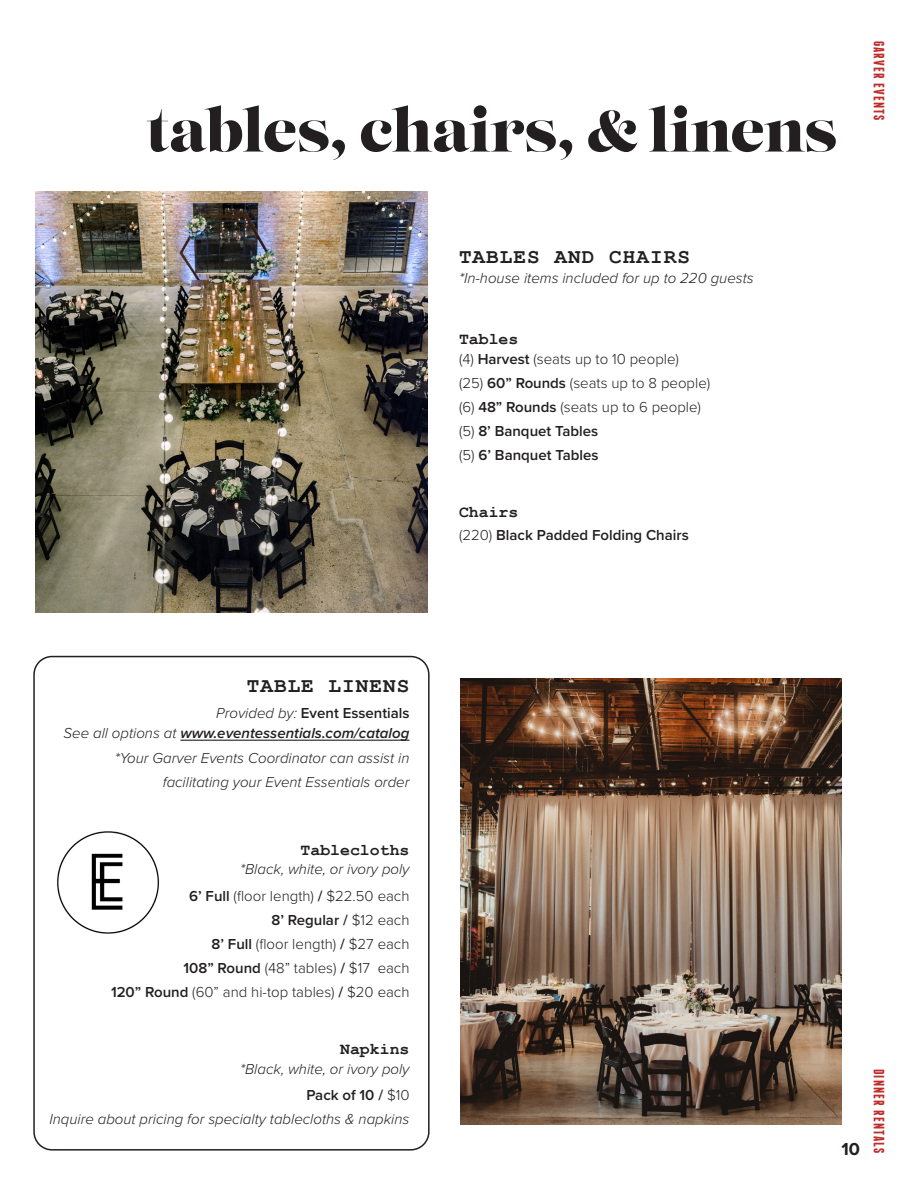
<style>
.page{position:relative;width:918px;height:1188px;background:#fff}
.page>*{position:absolute;margin:0;border:0;box-sizing:border-box;transform-origin:0 0}
.t1{font:58.5px "Lust";color:#231f20}
.subhead{font:700 21px "Courier New";letter-spacing:.05em;color:#231f20}
.body_copy{font:700 18px "Proxima Nova";color:#231f20}
.menu_item{font:700 16.5px "Courier New";color:#231f20}
.item_description{font:300 15px "Proxima Nova";color:#231f20}
.body_copy-2{font:italic 300 15px "Proxima Nova";color:#231f20}
.item_description-2{font:600 15px "Proxima Nova";color:#231f20}
.body_copy-3{font:italic 600 15px "Proxima Nova";color:#231f20}
.body_copy-4{font:600 15px "Proxima Nova";color:#231f20}
.t2{font:700 15px "Franchise";letter-spacing:.075em;color:#be2e2a}
.s1{font-weight:600}
.s2{font-weight:300}
.s3{font-weight:300;font-style:italic}
</style>
<div class="page">
<div style="left:33px;top:656px;width:397px;height:495px;border:2px solid #231f20;border-radius:18px"></div>
<img style="left:35px;top:191px;width:393px;height:422px">
<hr style="left:180px;top:740px;width:230px;height:1px;background:#231f20">
<img style="left:460px;top:679px;width:382px;height:445px">
<img style="left:57px;top:831px;width:103px;height:103px">
<p class="t1" style="left:146px;top:94px;width:692px">tables, chairs, &amp; linens</p>
<p class="subhead" style="left:459px;top:244px;width:233px">TABLES AND CHAIRS</p>
<p class="body_copy-2" style="left:459px;top:267px;width:296px">*In-house items included for up to 220 guests</p>
<p class="menu_item" style="left:459px;top:329px;width:61px">Tables</p>
<p class="item_description" style="left:459px;top:347px;width:222px">(4) <span class="s1">Harvest</span> (seats up to 10 people)</p>
<p class="item_description" style="left:459px;top:372px;width:253px">(25) <span class="s1">60” Rounds</span> (seats up to 8 people)</p>
<p class="item_description" style="left:459px;top:396px;width:244px">(6) <span class="s1">48” Rounds</span> (seats up to 6 people)</p>
<p class="item_description-2" style="left:459px;top:420px;width:141px"><span class="s2">(5)</span> 8’ Banquet Tables</p>
<p class="item_description-2" style="left:459px;top:444px;width:141px"><span class="s2">(5)</span> 6’ Banquet Tables</p>
<p class="menu_item" style="left:459px;top:502px;width:61px">Chairs</p>
<p class="item_description-2" style="left:459px;top:524px;width:231px"><span class="s2">(220)</span> Black Padded Folding Chairs</p>
<p class="t2" style="left:886px;top:40px;width:82px;rotate:90deg">GARVER EVENTS</p>
<p class="subhead" style="left:247px;top:673px;width:164px">TABLE LINENS</p>
<p class="body_copy-4" style="left:216px;top:702px;width:195px"><span class="s3">Provided by:</span> Event Essentials</p>
<p class="body_copy-3" style="left:64px;top:722px;width:347px"><span class="s2">See all options at</span> www.eventessentials.com/catalog</p>
<p class="body_copy-2" style="left:115px;top:747px;width:296px">*Your Garver Events Coordinator can assist in</p>
<p class="body_copy-2" style="left:163px;top:771px;width:248px">facilitating your Event Essentials order</p>
<p class="menu_item" style="left:301px;top:840px;width:110px">Tablecloths</p>
<p class="body_copy-2" style="left:240px;top:858px;width:171px">*Black, white, or ivory poly</p>
<p class="item_description" style="left:189px;top:884px;width:222px"><span class="s1">6’ Full</span> (floor length) <span class="s1">/</span> $22.50 each</p>
<p class="item_description-2" style="left:272px;top:909px;width:139px">8’ Regular / <span class="s2">$12 each</span></p>
<p class="item_description" style="left:212px;top:933px;width:199px"><span class="s1">8’ Full</span> (floor length) <span class="s1">/</span> $27 each</p>
<p class="item_description" style="left:184px;top:957px;width:227px"><span class="s1">108” Round</span> (48” tables) <span class="s1">/</span> $17 each</p>
<p class="item_description" style="left:111px;top:981px;width:300px"><span class="s1">120” Round</span> (60” and hi-top tables) <span class="s1">/</span> $20 each</p>
<p class="menu_item" style="left:340px;top:1039px;width:71px">Napkins</p>
<p class="body_copy-2" style="left:240px;top:1057px;width:171px">*Black, white, or ivory poly</p>
<p class="item_description-2" style="left:306px;top:1084px;width:105px">Pack of 10 / <span class="s2">$10</span></p>
<p class="body_copy-2" style="left:49px;top:1108px;width:362px">Inquire about pricing for specialty tablecloths &amp; napkins</p>
<p class="body_copy" style="left:842px;top:1136px;width:20px">10</p>
<p class="t2" style="left:886px;top:1069px;width:86px;rotate:90deg">DINNER RENTALS</p>
</div>
